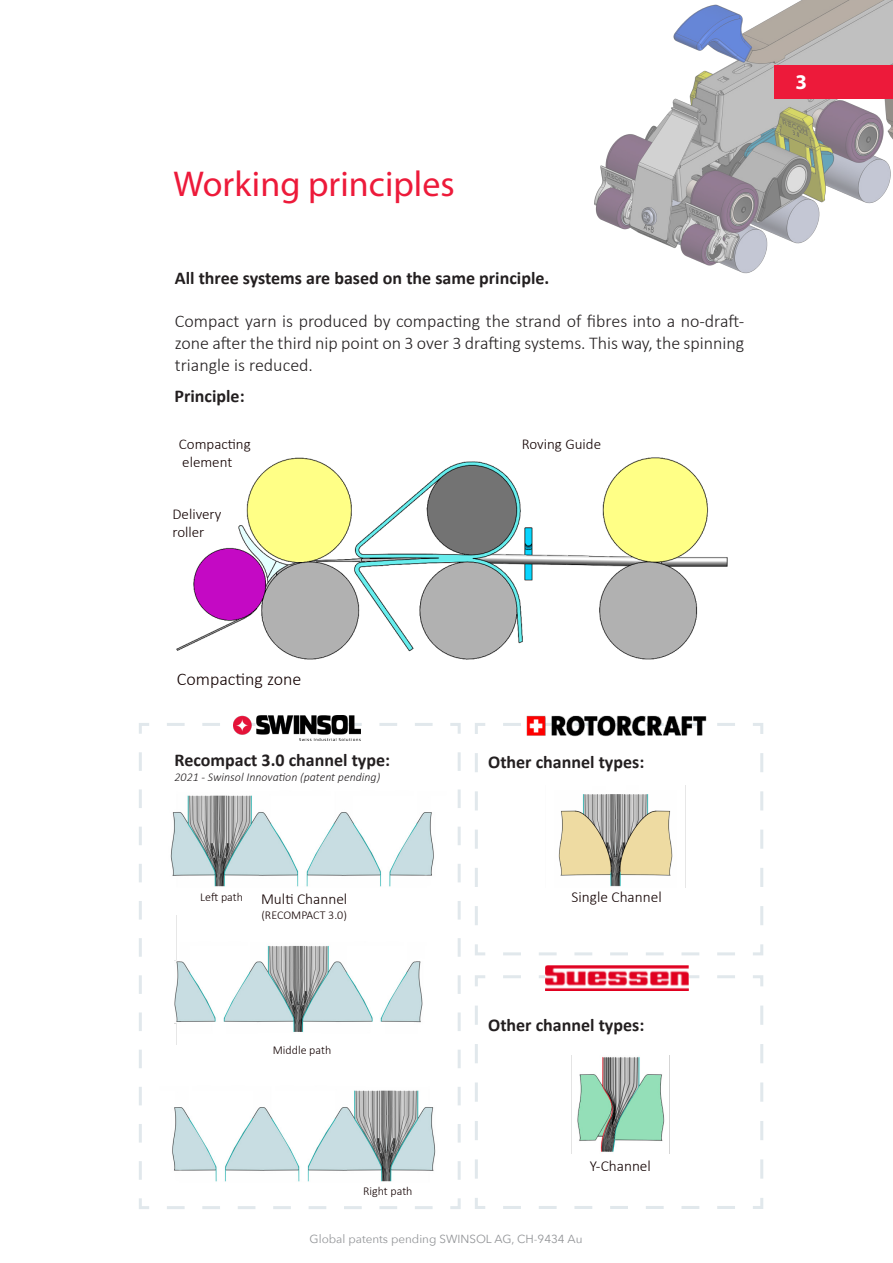
<style>
.page{position:relative;width:893px;height:1263px;background:#fff}
.page>*{position:absolute;margin:0;border:0;box-sizing:border-box;transform-origin:0 0}
.t1{font:36px "Myriad Variable Concept";color:#ed1a3a}
.t2{font:21px "Myriad Variable Concept";color:#fff}
.text{font:300 18px/21.6px "Calibri";color:#231f20;text-align:justify}
.text-2{font:700 18px "Calibri";color:#231f20}
.t3{font:300 18px "Calibri";color:#120000}
.t4{font:300 15.3px "Calibri";color:#120000}
.t5{font:300 15px "Calibri";color:#120000}
.t6{font:300 12px "Calibri";color:#120000}
.text-3{font:italic 300 12px "Calibri";color:#231f20}
.t7{font:11.7px "Avenir Next";color:#939598}
</style>
<div class="page">
<svg style="left:139px;top:723px;width:322px;height:486px"></svg>
<svg style="left:475px;top:723px;width:288px;height:233px"></svg>
<svg style="left:475px;top:974px;width:288px;height:235px"></svg>
<img style="left:594px;top:0;width:299px;height:274px">
<div style="left:774px;top:66px;width:119px;height:33px;background:#ed1a3a"></div>
<img style="left:176px;top:457px;width:552px;height:203px">
<img style="left:157px;top:763px;width:297px;height:137px">
<img style="left:152px;top:1058px;width:297px;height:137px">
<img style="left:175px;top:915px;width:251px;height:130px">
<img style="left:233px;top:715px;width:127px;height:26px">
<img style="left:524px;top:715px;width:183px;height:23px">
<img style="left:545px;top:965px;width:143px;height:25px">
<img style="left:524px;top:786px;width:182px;height:102px">
<img style="left:533px;top:1056px;width:174px;height:98px">
<p class="t1" style="left:174px;top:163px;width:283px">Working principles</p>
<p class="text-2" style="left:175px;top:265px;width:376px">All three systems are based on the same principle.</p>
<p class="text" style="left:175px;top:310px;width:571px">Compact yarn is produced by compacting the strand of fibres into a no-draft&shy;zone after the third nip point on 3 over 3 drafting systems. This way, the spinning triangle is reduced.</p>
<p class="text-2" style="left:175px;top:383px;width:72px">Principle:</p>
<p class="t5" style="left:179px;top:434px;width:73px">Compacting</p>
<p class="t5" style="left:522px;top:435px;width:81px">Roving Guide</p>
<p class="t5" style="left:182px;top:452px;width:51px">element</p>
<p class="t5" style="left:173px;top:505px;width:50px">Delivery</p>
<p class="t5" style="left:173px;top:523px;width:33px">roller</p>
<p class="t2" style="left:795px;top:70px;width:13px">3</p>
<p class="t3" style="left:177px;top:668px;width:126px">Compacting zone</p>
<p class="text-2" style="left:175px;top:747px;width:217px">Recompact 3.0 channel type:</p>
<p class="text-3" style="left:175px;top:769px;width:207px">2021 - Swinsol Innovation (patent pending)</p>
<p class="t6" style="left:200px;top:889px;width:44px">Left path</p>
<p class="t4" style="left:261px;top:890px;width:88px">Multi Channel</p>
<p class="t6" style="left:261px;top:907px;width:87px">(RECOMPACT 3.0)</p>
<p class="t6" style="left:273px;top:1042px;width:60px">Middle path</p>
<p class="t6" style="left:363px;top:1183px;width:51px">Right path</p>
<p class="text-2" style="left:488px;top:749px;width:158px">Other channel types:</p>
<p class="t4" style="left:572px;top:888px;width:92px">Single Channel</p>
<p class="text-2" style="left:488px;top:1012px;width:158px">Other channel types:</p>
<p class="t4" style="left:590px;top:1156px;width:63px">Y-Channel</p>
<p class="t7" style="left:310px;top:1229px;width:274px">Global patents pending SWINSOL AG, CH-9434 Au</p>
</div>
